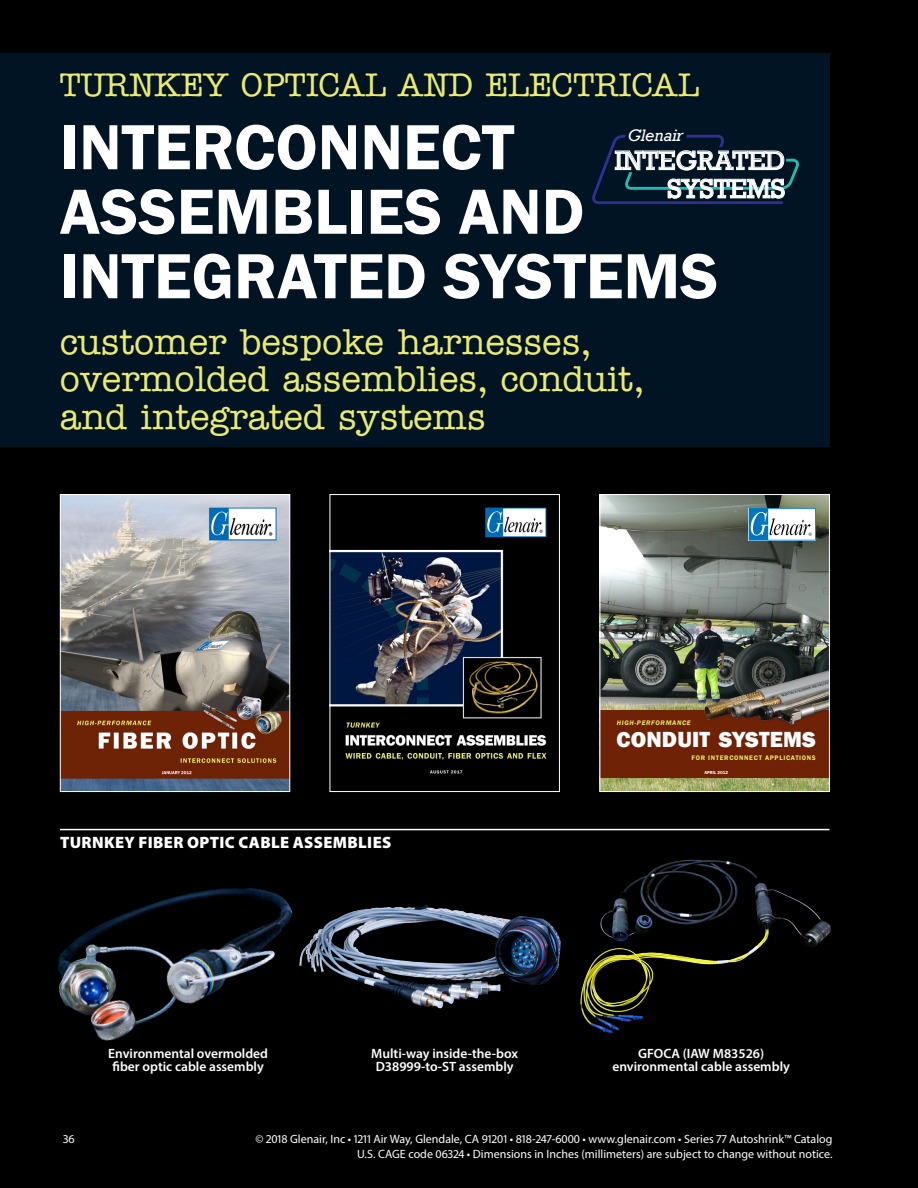
<style>
.page{position:relative;width:918px;height:1188px;background:#000001}
.page>*{position:absolute;margin:0;border:0;box-sizing:border-box;transform-origin:0 0}
.IS16_opener_h{font:600 66px/64.5px "Franklin Gothic";color:#fff}
.IS16_post-head{font:500 36px/37.5px "American Typewriter";color:#eaea6f}
.IS16_pre-head{font:500 33px "American Typewriter";color:#eaea6f}
.t1{font:27.3px/28.3px "Rockwell";color:#fff;text-align:right}
.t2{font:800 22.5px "Franklin Gothic";letter-spacing:.005em;color:#fff}
.t3{font:italic 17.1px "Rockwell";letter-spacing:-.02em;color:#fff}
.head_w__ra_W{font:900 16.5px "Myriad Pro";letter-spacing:.02em;color:#fff}
.cap_c_W{font:600 13.5px/13.5px "Myriad Pro";color:#fff;text-align:center}
.table_txt_lft{font:12px "Myriad Pro";color:#fff}
.t4{font:600 6.75px "Franklin Gothic";letter-spacing:.1em;color:#eaea6f}
.t5{font:italic 600 6.75px "Franklin Gothic";letter-spacing:.1em;color:#eaea6f}
.t6{font:600 4.5px "Franklin Gothic";color:#fff}
</style>
<div class="page">
<div style="left:0;top:53px;width:830px;height:394px;background:#001424"></div>
<img style="left:332px;top:507px;width:215px;height:267px">
<div style="left:330px;top:494px;width:230px;height:298px;border:1px solid #fff"></div>
<img style="left:602px;top:496px;width:226px;height:294px">
<svg style="left:749px;top:508px;width:67px;height:33px;background:#a3c5da"></svg>
<div style="left:600px;top:711px;width:229px;height:67px;background:#6f2205"></div>
<img style="left:692px;top:660px;width:136px;height:66px">
<div style="left:600px;top:494px;width:230px;height:298px;border:1px solid #fff"></div>
<hr style="left:60px;top:829px;width:769px;height:1px;background:#fff">
<img style="left:62px;top:496px;width:226px;height:294px">
<div style="left:60px;top:494px;width:230px;height:298px;border:1px solid #fff"></div>
<img style="left:58px;top:888px;width:235px;height:153px">
<img style="left:580px;top:859px;width:251px;height:175px">
<img style="left:299px;top:904px;width:262px;height:105px">
<svg style="left:592px;top:135px;width:207px;height:69px"></svg>
<p class="IS16_pre-head" style="left:60px;top:66px;width:641px">TURNKEY OPTICAL AND ELECTRICAL</p>
<p class="IS16_opener_h" style="left:60px;top:116px;width:660px">INTERCONNECT<br>ASSEMBLIES AND<br>INTEGRATED SYSTEMS</p>
<p class="IS16_post-head" style="left:60px;top:323px;width:587px">customer bespoke harnesses, overmolded assemblies, conduit, and integrated systems</p>
<p class="t3" style="left:628px;top:125px;width:57px">Glenair</p>
<p class="t1" style="left:614px;top:147px;width:172px">INTEGRATED<br>SYSTEMS</p>
<p class="t5" style="left:617px;top:718px;width:76px">HIGH-PERFORMANCE</p>
<p class="head_w__ra_W" style="left:60px;top:833px;width:333px">TURNKEY FIBER OPTIC CABLE ASSEMBLIES</p>
<p class="t2" style="left:616px;top:725px;width:201px">CONDUIT SYSTEMS</p>
<p class="t6" style="left:705px;top:769px;width:25px">APRIL 2012</p>
<p class="t4" style="left:691px;top:754px;width:126px">FOR INTERCONNECT APPLICATIONS</p>
<p class="cap_c_W" style="left:108px;top:1046px;width:161px">Environmental overmolded fiber optic cable assembly</p>
<p class="cap_c_W" style="left:371px;top:1046px;width:148px">Multi-way inside-the-box<br>D38999-to-ST assembly</p>
<p class="cap_c_W" style="left:612px;top:1046px;width:179px">GFOCA (IAW M83526) environmental cable assembly</p>
<p class="table_txt_lft" style="left:63px;top:1132px;width:13px">36</p>
<p class="table_txt_lft" style="left:255px;top:1131px;width:579px">© 2018 Glenair, Inc • 1211 Air Way, Glendale, CA 91201 • 818-247-6000 • www.glenair.com • Series 77 Autoshrink™ Catalog</p>
<p class="table_txt_lft" style="left:357px;top:1146px;width:477px">U.S. CAGE code 06324 • Dimensions in Inches (millimeters) are subject to change without notice.</p>
</div>
